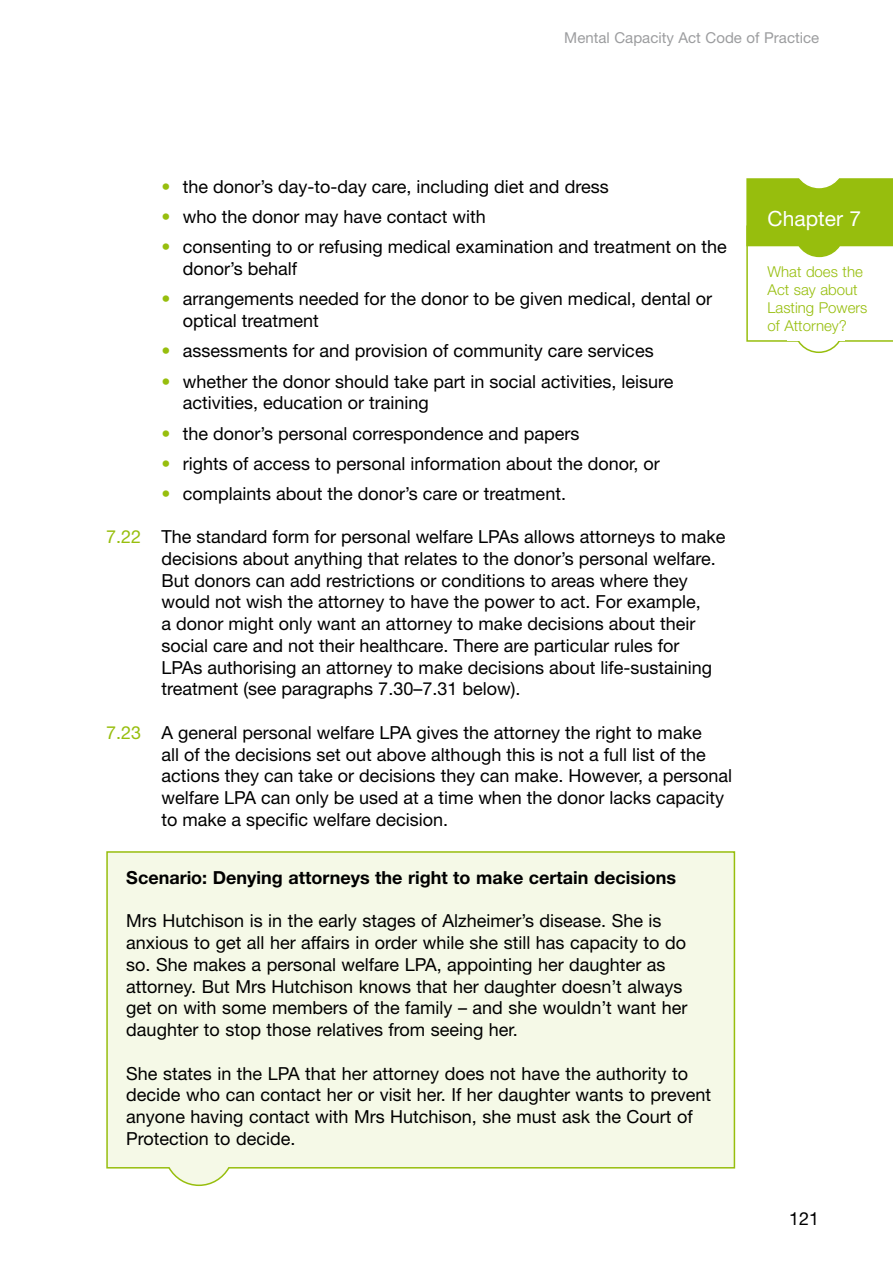
<style>
.page{position:relative;width:893px;height:1263px;background:#fff}
.page>*{position:absolute;margin:0;border:0;box-sizing:border-box;transform-origin:0 0}
.t1{font:21px "Helvetica Neue";color:#fff}
.t2{font:18px/21.8px "Helvetica Neue";color:#000}
.t3{font:700 18px "Helvetica Neue";color:#000}
.t4{font:300 15px/18px "Helvetica Neue";color:#97be0d}
.t5{font:15px "Helvetica Neue";color:#9c9d9f}
.s1{color:#97be0d}
</style>
<div class="page">
<div style="left:106px;top:851px;width:630px;height:336px;background:#f5f9e7"></div>
<svg style="left:746px;top:246px;width:147px;height:96px"></svg>
<div style="left:795px;top:208px;width:48px;height:48px;background:#97be0d;border-radius:50%"></div>
<div style="left:794px;top:207px;width:50px;height:50px;border:2px solid #97be0d;border-radius:50%"></div>
<div style="left:746px;top:178px;width:147px;height:68px;background:#97be0d"></div>
<div style="left:795px;top:139px;width:48px;height:48px;background:#fff;border-radius:50%"></div>
<div style="left:794px;top:138px;width:50px;height:50px;border:2px solid #fff;border-radius:50%"></div>
<div style="left:795px;top:304px;width:48px;height:48px;background:#fff;border-radius:50%"></div>
<div style="left:794px;top:303px;width:50px;height:50px;border:2px solid #97be0d;border-radius:50%"></div>
<div style="left:787px;top:302px;width:58px;height:38px;background:#fff"></div>
<p class="t5" style="left:564px;top:29px;width:256px">Mental Capacity Act Code of Practice</p>
<p class="t2" style="left:162px;top:175px;width:449px"><span class="s1">•</span> the donor’s day-to-day care, including diet and dress</p>
<p class="t2" style="left:162px;top:205px;width:326px"><span class="s1">•</span> who the donor may have contact with</p>
<p class="t2" style="left:183px;top:236px;width:545px;text-indent:-21px"><span class="s1">•</span> consenting to or refusing medical examination and treatment on the donor’s behalf</p>
<p class="t2" style="left:183px;top:288px;width:531px;text-indent:-21px"><span class="s1">•</span> arrangements needed for the donor to be given medical, dental or optical treatment</p>
<p class="t2" style="left:162px;top:340px;width:494px"><span class="s1">•</span> assessments for and provision of community care services</p>
<p class="t2" style="left:183px;top:370px;width:492px;text-indent:-21px"><span class="s1">•</span> whether the donor should take part in social activities, leisure activities, education or training</p>
<p class="t2" style="left:162px;top:422px;width:420px"><span class="s1">•</span> the donor’s personal correspondence and papers</p>
<p class="t2" style="left:162px;top:452px;width:500px"><span class="s1">•</span> rights of access to personal information about the donor, or</p>
<p class="t2" style="left:162px;top:482px;width:406px"><span class="s1">•</span> complaints about the donor’s care or treatment.</p>
<p class="t2" style="left:162px;top:526px;width:565px;text-indent:-55px"><span class="s1">7.22</span> The standard form for personal welfare LPAs allows attorneys to make decisions about anything that relates to the donor’s personal welfare.<br>But donors can add restrictions or conditions to areas where they would not wish the attorney to have the power to act. For example,<br>a donor might only want an attorney to make decisions about their social care and not their healthcare. There are particular rules for<br>LPAs authorising an attorney to make decisions about life-sustaining treatment (see paragraphs 7.30–7.31 below).</p>
<p class="t2" style="left:162px;top:721px;width:572px;text-indent:-55px"><span class="s1">7.23</span> A general personal welfare LPA gives the attorney the right to make<br>all of the decisions set out above although this is not a full list of the actions they can take or decisions they can make. However, a personal welfare LPA can only be used at a time when the donor lacks capacity to make a specific welfare decision.</p>
<p class="t3" style="left:126px;top:866px;width:551px">Scenario: Denying attorneys the right to make certain decisions</p>
<p class="t2" style="left:126px;top:910px;width:563px">Mrs Hutchison is in the early stages of Alzheimer’s disease. She is anxious to get all her affairs in order while she still has capacity to do so. She makes a personal welfare LPA, appointing her daughter as attorney. But Mrs Hutchison knows that her daughter doesn’t always get on with some members of the family – and she wouldn’t want her daughter to stop those relatives from seeing her.</p>
<p class="t2" style="left:126px;top:1062px;width:586px">She states in the LPA that her attorney does not have the authority to decide who can contact her or visit her. If her daughter wants to prevent anyone having contact with Mrs Hutchison, she must ask the Court of Protection to decide.</p>
<p class="t1" style="left:767px;top:206px;width:95px">Chapter 7</p>
<p class="t4" style="left:767px;top:263px;width:101px">What does the<br>Act say about<br>Lasting Powers of Attorney?</p>
<p class="t2" style="left:789px;top:1208px;width:32px">121</p>
</div>
